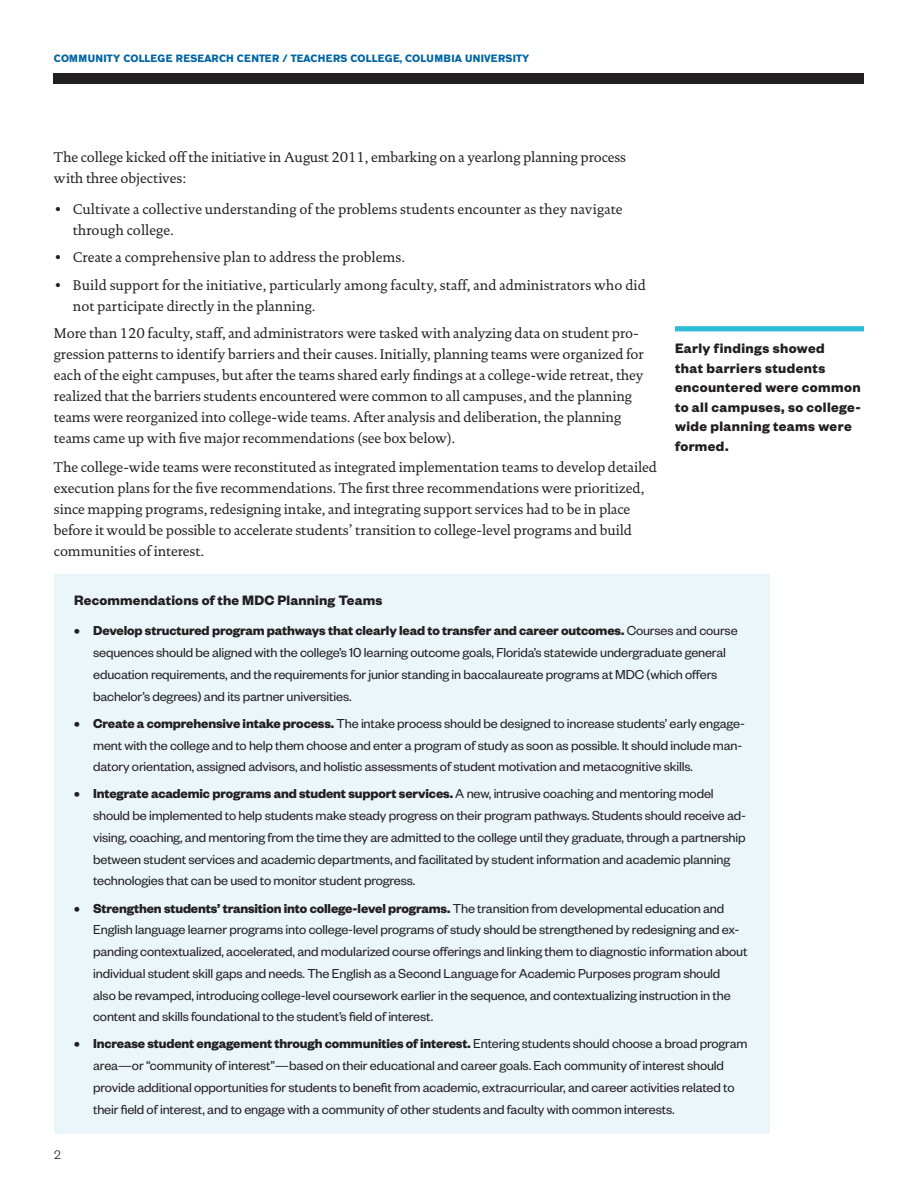
<style>
.page{position:relative;width:918px;height:1188px;background:#fff}
.page>*{position:absolute;margin:0;border:0;box-sizing:border-box;transform-origin:0 0}
.t1{font:700 15px/19.5px "Founders Grotesk";letter-spacing:.025em;color:#231f20}
.t2{font:14.25px/21.8px "Founders Grotesk";letter-spacing:-.01em;color:#231f20}
.t3{font:14.25px/21px "DTL Documenta TOT";letter-spacing:-.01em;color:#231f20}
.t4{font:300 13.5px "Founders Grotesk";color:#231f20}
.t5{font:700 10.5px "AG Old Face";letter-spacing:.02em;color:#0065a4}
.s1{font-weight:700}
</style>
<div class="page">
<div style="left:54px;top:73px;width:810px;height:11px;background:#231f20"></div>
<div style="left:675px;top:326px;width:189px;height:5px;background:#2cbdd8"></div>
<div style="left:54px;top:574px;width:716px;height:560px;background:#ebf6fa"></div>
<p class="t5" style="left:54px;top:52px;width:477px">COMMUNITY COLLEGE RESEARCH CENTER / TEACHERS COLLEGE, COLUMBIA UNIVERSITY</p>
<p class="t3" style="left:54px;top:147px;width:574px">The college kicked off the initiative in August 2011, embarking on a yearlong planning process with three objectives:</p>
<p class="t3" style="left:73px;top:198px;width:551px;line-height:21.8px;text-indent:-19px">• Cultivate a collective understanding of the problems students encounter as they navigate through college.</p>
<p class="t3" style="left:54px;top:247px;width:352px">• Create a comprehensive plan to address the problems.</p>
<p class="t3" style="left:73px;top:274px;width:574px;line-height:21.8px;text-indent:-19px">• Build support for the initiative, particularly among faculty, staff, and administrators who did not participate directly in the planning.</p>
<p class="t3" style="left:54px;top:322px;width:591px">More than 120 faculty, staff, and administrators were tasked with analyzing data on student pro&shy;gression patterns to identify barriers and their causes. Initially, planning teams were organized for each of the eight campuses, but after the teams shared early findings at a college-wide retreat, they realized that the barriers students encountered were common to all campuses, and the planning teams were reorganized into college-wide teams. After analysis and deliberation, the planning teams came up with five major recommendations (see box below).</p>
<p class="t3" style="left:54px;top:457px;width:604px">The college-wide teams were reconstituted as integrated implementation teams to develop detailed execution plans for the five recommendations. The first three recommendations were prioritized, since mapping programs, redesigning intake, and integrating support services had to be in place before it would be possible to accelerate students’ transition to college-level programs and build communities of interest.</p>
<p class="t1" style="left:675px;top:338px;width:187px">Early findings showed<br>that barriers students encountered were common to all campuses, so college&shy;wide planning teams were formed.</p>
<p class="t4" style="left:54px;top:1146px;width:8px">2</p>
<p class="t1" style="left:74px;top:590px;width:310px">Recommendations of the MDC Planning Teams</p>
<p class="t2" style="left:93px;top:619px;width:646px;text-indent:-19px"><span class="s1">• Develop structured program pathways that clearly lead to transfer and career outcomes.</span> Courses and course sequences should be aligned with the college’s 10 learning outcome goals, Florida’s statewide undergraduate general education requirements, and the requirements for junior standing in baccalaureate programs at MDC (which offers bachelor’s degrees) and its partner universities.</p>
<p class="t2" style="left:93px;top:712px;width:653px;text-indent:-19px"><span class="s1">• Create a comprehensive intake process.</span> The intake process should be designed to increase students’ early engage&shy;ment with the college and to help them choose and enter a program of study as soon as possible. It should include man&shy;datory orientation, assigned advisors, and holistic assessments of student motivation and metacognitive skills.</p>
<p class="t2" style="left:93px;top:782px;width:654px;text-indent:-19px"><span class="s1">• Integrate academic programs and student support services.</span> A new, intrusive coaching and mentoring model should be implemented to help students make steady progress on their program pathways. Students should receive ad&shy;vising, coaching, and mentoring from the time they are admitted to the college until they graduate, through a partnership between student services and academic departments, and facilitated by student information and academic planning technologies that can be used to monitor student progress.</p>
<p class="t2" style="left:93px;top:896px;width:656px;text-indent:-19px"><span class="s1">• Strengthen students’ transition into college-level programs.</span> The transition from developmental education and English language learner programs into college-level programs of study should be strengthened by redesigning and ex&shy;panding contextualized, accelerated, and modularized course offerings and linking them to diagnostic information about individual student skill gaps and needs. The English as a Second Language for Academic Purposes program should<br>also be revamped, introducing college-level coursework earlier in the sequence, and contextualizing instruction in the content and skills foundational to the student’s field of interest.</p>
<p class="t2" style="left:93px;top:1032px;width:656px;text-indent:-19px"><span class="s1">• Increase student engagement through communities of interest.</span> Entering students should choose a broad program area—or “community of interest”—based on their educational and career goals. Each community of interest should provide additional opportunities for students to benefit from academic, extracurricular, and career activities related to their field of interest, and to engage with a community of other students and faculty with common interests.</p>
</div>
